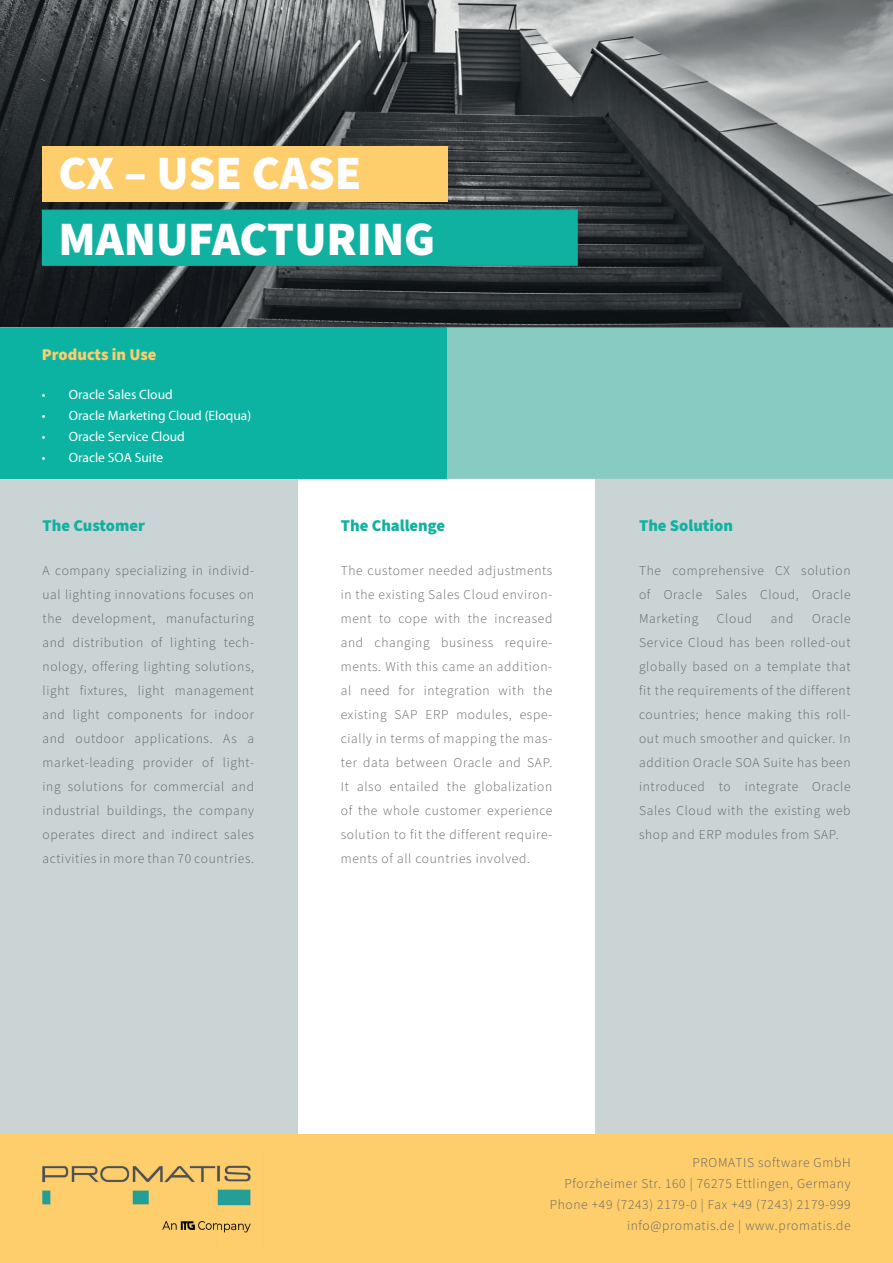
<style>
.page{position:relative;width:893px;height:1263px;background:#fff}
.page>*{position:absolute;margin:0;border:0;box-sizing:border-box;transform-origin:0 0}
.t1{font:900 48px "Source Sans Pro";color:#fff}
.t2{font:900 16.5px "Source Sans Pro";color:#11b1a1}
.t3{font:900 16.5px "Source Sans Pro";color:#fecd6c}
.t4{font:300 13.5px/24px "Source Sans Pro";letter-spacing:.05em;color:#5d6162;text-align:justify}
.t5{font:13.5px "Myriad Pro";color:#fff}
</style>
<div class="page">
<div style="left:0;top:479px;width:298px;height:784px;background:#cad4d4"></div>
<div style="left:595px;top:479px;width:298px;height:784px;background:#cad4d4"></div>
<div style="left:0;top:327px;width:446px;height:152px;background:#0cb3a2"></div>
<img style="left:0;top:0;width:893px;height:327px">
<div style="left:43px;top:146px;width:405px;height:55px;background:#fecd6c"></div>
<div style="left:42px;top:210px;width:536px;height:56px;background:#11b1a1;border:1px solid #11b1a1"></div>
<div style="left:0;top:1134px;width:893px;height:129px;background:#fecd6c"></div>
<img style="left:42px;top:1165px;width:209px;height:68px">
<div style="left:447px;top:327px;width:446px;height:152px;background:#88cbc2"></div>
<hr style="left:446px;top:327px;width:1px;height:152px;background:#0fb2a2">
<h1 class="t1" style="left:58px;top:140px;width:305px">CX – USE CASE</h1>
<h1 class="t1" style="left:58px;top:205px;width:378px">MANUFACTURING</h1>
<p class="t3" style="left:42px;top:343px;width:116px">Products in Use</p>
<p class="t5" style="left:42px;top:386px;width:132px">• Oracle Sales Cloud</p>
<p class="t5" style="left:42px;top:407px;width:211px">• Oracle Marketing Cloud (Eloqua)</p>
<p class="t5" style="left:42px;top:428px;width:144px">• Oracle Service Cloud</p>
<p class="t5" style="left:42px;top:449px;width:123px">• Oracle SOA Suite</p>
<p class="t2" style="left:43px;top:514px;width:104px">The Customer</p>
<p class="t4" style="left:43px;top:559px;width:213px">A company specializing in individ&shy;ual lighting innovations focuses on the development, manufacturing and distribution of lighting tech&shy;nology, offering lighting solutions, light fixtures, light management and light components for indoor and outdoor applications. As a market-leading provider of light&shy;ing solutions for commercial and industrial buildings, the company operates direct and indirect sales activities in more than 70 countries.</p>
<p class="t2" style="left:341px;top:514px;width:106px">The Challenge</p>
<p class="t4" style="left:341px;top:559px;width:213px">The customer needed adjustments in the existing Sales Cloud environ&shy;ment to cope with the increased and changing business require&shy;ments. With this came an addition&shy;al need for integration with the existing SAP ERP modules, espe&shy;cially in terms of mapping the mas&shy;ter data between Oracle and SAP.<br>It also entailed the globalization of the whole customer experience solution to fit the different require&shy;ments of all countries involved.</p>
<p class="t2" style="left:639px;top:514px;width:96px">The Solution</p>
<p class="t4" style="left:639px;top:559px;width:213px">The comprehensive CX solution of Oracle Sales Cloud, Oracle Marketing</p>
<p class="t4" style="left:639px;top:607px;width:213px;text-indent:173px">Oracle Service Cloud has been rolled-out globally based on a template that fit the requirements of the different countries; hence making this roll&shy;out much smoother and quicker. In addition Oracle SOA Suite has been introduced to integrate Oracle Sales Cloud with the existing web shop and ERP modules from SAP.</p>
<p class="t4" style="left:717px;top:607px;width:37px">Cloud</p>
<p class="t4" style="left:771px;top:607px;width:24px">and</p>
<p class="t4" style="left:550px;top:1152px;width:302px;line-height:21.1px;text-align:right">PROMATIS software GmbH<br>Pforzheimer Str. 160 | 76275 Ettlingen, Germany Phone +49 (7243) 2179-0 | Fax +49 (7243) 2179-999 info@promatis.de | www.promatis.de</p>
</div>
